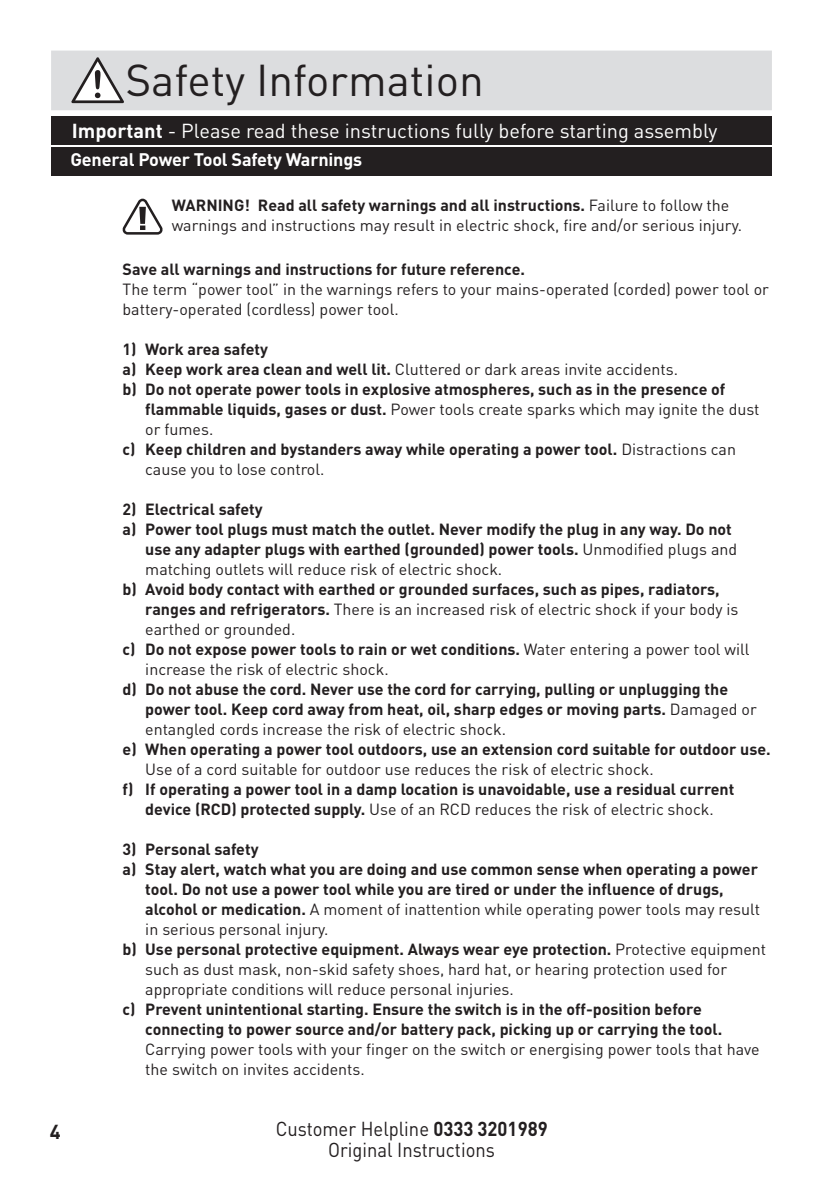
<style>
.page{position:relative;width:823px;height:1191px;background:#fff}
.page>*{position:absolute;margin:0;border:0;box-sizing:border-box;transform-origin:0 0}
.t1{font:44px "DIN";color:#231f20}
.t2{font:20px "DIN";color:#fff}
.t3{font:20px "DIN";color:#231f20;scale:.92 1}
.t4{font:700 20px "DIN";color:#231f20}
.t5{font:700 18px "DIN";letter-spacing:-.01em;color:#fff}
.t6{font:700 16px/20px "DIN";color:#231f20}
.t7{font:16px/20px "DIN";color:#231f20}
.s1{font-weight:700}
.s2{font-weight:400}
</style>
<div class="page">
<div style="left:51px;top:51px;width:720px;height:59px;background:#dcdddf"></div>
<div style="left:51px;top:116px;width:720px;height:28px;background:#231f20"></div>
<div style="left:51px;top:147px;width:720px;height:28px;background:#231f20"></div>
<svg style="left:71px;top:57px;width:53px;height:46px"></svg>
<svg style="left:122px;top:199px;width:40px;height:36px"></svg>
<h1 class="t1" style="left:125px;top:52px;width:360px">Safety Information</h1>
<p class="t2" style="left:72px;top:118px;width:646px"><span class="s1">Important</span> - Please read these instructions fully before starting assembly</p>
<p class="t5" style="left:70px;top:148px;width:293px">General Power Tool Safety Warnings</p>
<p class="t7" style="left:171px;top:195px;width:571px"><span class="s1">WARNING! Read all safety warnings and all instructions.</span> Failure to follow the warnings and instructions may result in electric shock, fire and/or serious injury.</p>
<p class="t6" style="left:122px;top:258px;width:401px">Save all warnings and instructions for future reference.</p>
<p class="t7" style="left:122px;top:279px;width:647px">The term “power tool” in the warnings refers to your mains-operated (corded) power tool or battery-operated (cordless) power tool.</p>
<p class="t6" style="left:122px;top:338px;width:147px">1) Work area safety</p>
<p class="t7" style="left:122px;top:359px;width:556px"><span class="s1">a) Keep work area clean and well lit.</span> Cluttered or dark areas invite accidents.</p>
<p class="t6" style="left:122px;top:378px;width:604px">b) Do not operate power tools in explosive atmospheres, such as in the presence of</p>
<p class="t7" style="left:145px;top:399px;width:615px"><span class="s1">flammable liquids, gases or dust.</span> Power tools create sparks which may ignite the dust</p>
<p class="t7" style="left:145px;top:419px;width:70px">or fumes.</p>
<p class="t6" style="left:122px;top:438px;width:614px">c) Keep children and bystanders away while operating a power tool. <span class="s2">Distractions can</span></p>
<p class="t7" style="left:145px;top:459px;width:180px">cause you to lose control.</p>
<p class="t6" style="left:122px;top:498px;width:142px">2) Electrical safety</p>
<p class="t6" style="left:122px;top:518px;width:610px">a) Power tool plugs must match the outlet. Never modify the plug in any way. Do not</p>
<p class="t6" style="left:145px;top:538px;width:593px">use any adapter plugs with earthed (grounded) power tools. <span class="s2">Unmodified plugs and</span></p>
<p class="t7" style="left:145px;top:559px;width:358px">matching outlets will reduce risk of electric shock.</p>
<p class="t6" style="left:122px;top:578px;width:598px">b) Avoid body contact with earthed or grounded surfaces, such as pipes, radiators,</p>
<p class="t7" style="left:145px;top:599px;width:594px"><span class="s1">ranges and refrigerators.</span> There is an increased risk of electric shock if your body is</p>
<p class="t7" style="left:145px;top:619px;width:151px">earthed or grounded.</p>
<p class="t6" style="left:122px;top:638px;width:628px">c) Do not expose power tools to rain or wet conditions. <span class="s2">Water entering a power tool will</span></p>
<p class="t7" style="left:145px;top:659px;width:245px">increase the risk of electric shock.</p>
<p class="t6" style="left:145px;top:678px;width:612px;text-indent:-23px">d) Do not abuse the cord. Never use the cord for carrying, pulling or unplugging the power tool. Keep cord away from heat, oil, sharp edges or moving parts. <span class="s2">Damaged or entangled cords increase the risk of electric shock.</span></p>
<p class="t6" style="left:122px;top:738px;width:647px">e) When operating a power tool outdoors, use an extension cord suitable for outdoor use.</p>
<p class="t7" style="left:145px;top:759px;width:509px">Use of a cord suitable for outdoor use reduces the risk of electric shock.</p>
<p class="t6" style="left:122px;top:778px;width:613px;text-align:center">f) If operating a power tool in a damp location is unavoidable, use a residual current device (RCD) protected supply. <span class="s2">Use of an RCD reduces the risk of electric shock.</span></p>
<p class="t6" style="left:122px;top:838px;width:137px">3) Personal safety</p>
<p class="t6" style="left:122px;top:858px;width:636px">a) Stay alert, watch what you are doing and use common sense when operating a power</p>
<p class="t6" style="left:145px;top:878px;width:579px">tool. Do not use a power tool while you are tired or under the influence of drugs,</p>
<p class="t7" style="left:145px;top:899px;width:616px"><span class="s1">alcohol or medication.</span> A moment of inattention while operating power tools may result</p>
<p class="t7" style="left:145px;top:919px;width:185px">in serious personal injury.</p>
<p class="t6" style="left:122px;top:938px;width:644px">b) Use personal protective equipment. Always wear eye protection. <span class="s2">Protective equipment</span></p>
<p class="t7" style="left:145px;top:959px;width:583px">such as dust mask, non-skid safety shoes, hard hat, or hearing protection used for</p>
<p class="t7" style="left:145px;top:979px;width:370px">appropriate conditions will reduce personal injuries.</p>
<p class="t6" style="left:145px;top:998px;width:576px;text-indent:-23px">c) Prevent unintentional starting. Ensure the switch is in the off-position before connecting to power source and/or battery pack, picking up or carrying the tool.</p>
<p class="t7" style="left:145px;top:1039px;width:615px">Carrying power tools with your finger on the switch or energising power tools that have the switch on invites accidents.</p>
<p class="t4" style="left:50px;top:1118px;width:12px">4</p>
<p class="t3" style="left:275px;top:1116px;width:297px">Customer Helpline <span class="s1">0333 3201989</span></p>
<p class="t3" style="left:328px;top:1137px;width:183px">Original Instructions</p>
</div>
